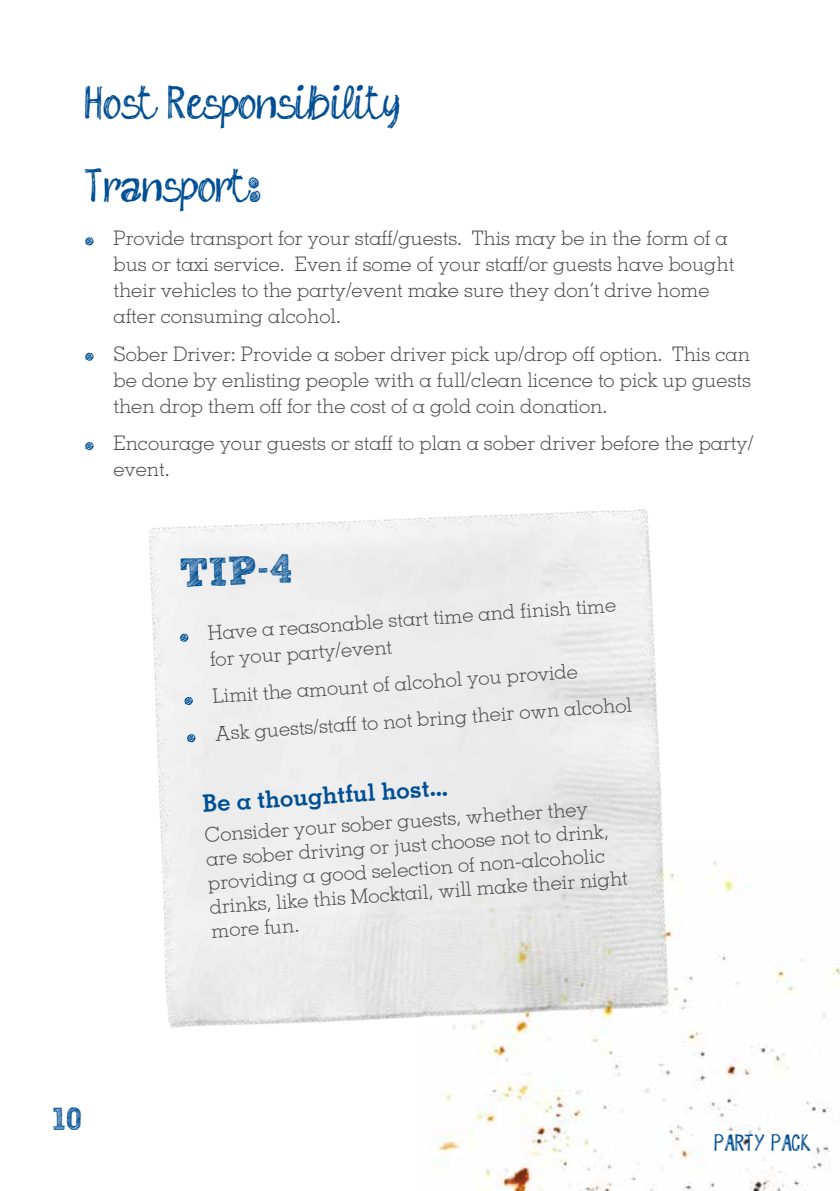
<style>
.page{position:relative;width:840px;height:1191px;background:#fff}
.page>*{position:absolute;margin:0;border:0;box-sizing:border-box;transform-origin:0 0}
.t1{font:48px/83.6px "sketch me FREE version";color:#004f94}
.t2{font:700 40px "freeversion Sketch Block";color:#004f94}
.t3{font:700 32px "freeversion Sketch Block";color:#004f94}
.t4{font:700 24px "Memphis";color:#004f94}
.t5{font:24px "sketch me FREE version";color:#004f94}
.t6{font:300 20px/26px "Memphis";color:#4a4a49}
.s1{font-family:"Sketch Nice"}
.s2{font-family:"Sketch Nice";font-weight:400}
</style>
<div class="page">
<svg style="left:85px;top:237px;width:9px;height:8px"></svg>
<img style="left:85px;top:352px;width:578px;height:676px">
<svg style="left:180px;top:633px;width:8px;height:9px"></svg>
<svg style="left:184px;top:697px;width:9px;height:8px"></svg>
<svg style="left:187px;top:734px;width:8px;height:8px"></svg>
<img style="left:422px;top:839px;width:417px;height:352px">
<h1 class="t1" style="left:85px;top:64px;width:316px">Host Responsibility<br>Transport<span class="s1">:</span></h1>
<p class="t6" style="left:113px;top:225px;width:622px">Provide transport for your staff/guests. This may be in the form of a bus or taxi service. Even if some of your staff/or guests have bought their vehicles to the party/event make sure they don’t drive home after consuming alcohol.</p>
<p class="t6" style="left:113px;top:340px;width:638px;text-align:justify">Sober Driver: Provide a sober driver pick up/drop off option. This can be done by enlisting people with a full/clean licence to pick up guests then drop them off for the cost of a gold coin donation.</p>
<p class="t6" style="left:113px;top:429px;width:641px">Encourage your guests or staff to plan a sober driver before the party/ event.</p>
<h2 class="t2" style="left:179px;top:558px;width:114px;rotate:-2deg">TIP<span class="s2">-</span>4</h2>
<p class="t6" style="left:207px;top:619px;width:410px;rotate:-4deg">Have a reasonable start time and fi nish time for your party/event</p>
<p class="t6" style="left:211px;top:677px;width:419px;line-height:37.4px;rotate:-4deg">Limit the amount of alcohol you provide<br>Ask guests/staff to not bring their own alcohol</p>
<h3 class="t3" style="left:52px;top:1107px;width:31px">10</h3>
<p class="t4" style="left:201px;top:788px;width:247px;rotate:-4deg">Be a thoughtful host...</p>
<p class="t6" style="left:204px;top:822px;width:420px;line-height:24px;rotate:-4deg">Consider your sober guests, whether they are sober driving or just choose not to drink, providing a good selection of non-alcoholic drinks, like this Mocktail, will make their night more fun.</p>
<p class="t5" style="left:714px;top:1133px;width:98px">PARTY PACK</p>
</div>
